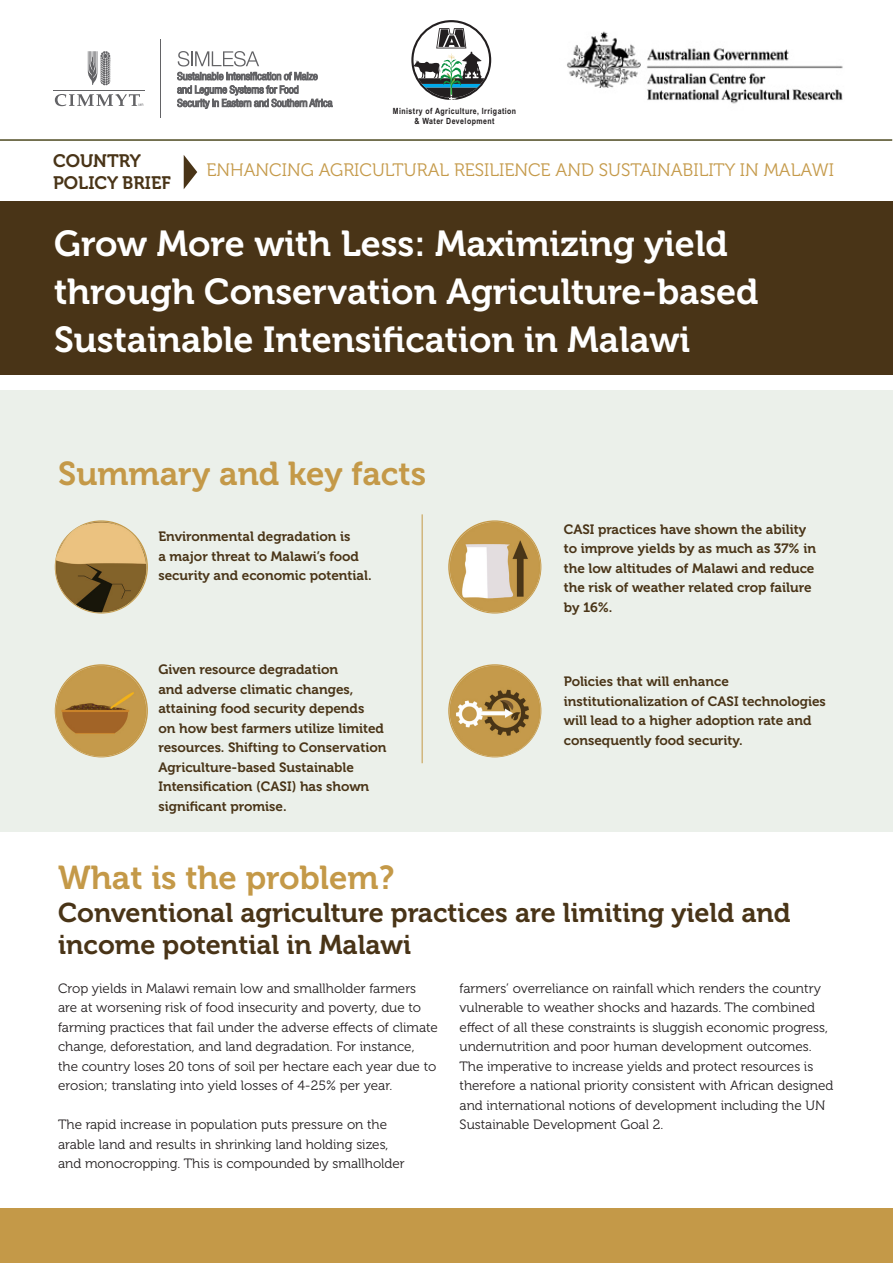
<style>
.page{position:relative;width:893px;height:1263px;background:#fff}
.page>*{position:absolute;margin:0;border:0;box-sizing:border-box;transform-origin:0 0}
.t1{font:36px/48px "Museo 700";color:#fff}
.t2{font:33px "Museo 700";color:#c49948}
.t3{font:27px/32.4px "Museo 700";color:#493417}
.t4{font:18px "Museo 300";color:#c59a4a}
.t5{font:18px/21.6px "Museo 700";color:#493417}
.t6{font:13.5px/19.5px "Museo 300";color:#231f20}
.t7{font:13.5px/19.5px "Museo 700";color:#493417}
.t8{font:700 8.55px/9.9px "Arial Narrow";letter-spacing:.05em;color:#231f20;text-align:center}
</style>
<div class="page">
<div style="left:0;top:390px;width:893px;height:441px;background:#ebf0ea"></div>
<div style="left:0;top:201px;width:893px;height:174px;background:#493417"></div>
<div style="left:0;top:1209px;width:893px;height:54px;background:#c49948"></div>
<img style="left:55px;top:520px;width:93px;height:93px;border-radius:47px">
<img style="left:55px;top:664px;width:93px;height:93px;border-radius:47px">
<img style="left:448px;top:520px;width:93px;height:93px;border-radius:47px">
<img style="left:448px;top:664px;width:93px;height:93px;border-radius:47px">
<hr style="left:422px;top:514px;width:1px;height:249px;background:#c49948">
<hr style="left:0;top:139px;width:892px;height:2px;background:#4d491f">
<img style="left:567px;top:31px;width:276px;height:73px">
<svg style="left:184px;top:155px;width:13px;height:34px"></svg>
<svg style="left:87px;top:51px;width:24px;height:34px"></svg>
<hr style="left:53px;top:90px;width:91px;height:1px;background:#636366">
<svg style="left:55px;top:94px;width:88px;height:12px"></svg>
<hr style="left:160px;top:39px;width:1px;height:79px;background:#636366">
<svg style="left:177px;top:51px;width:155px;height:58px"></svg>
<svg style="left:411px;top:20px;width:80px;height:80px"></svg>
<p class="t8" style="left:393px;top:105px;width:125px">Ministry of Agriculture, Irrigation &amp; Water Development</p>
<p class="t5" style="left:53px;top:150px;width:119px">COUNTRY<br>POLICY BRIEF</p>
<p class="t4" style="left:206px;top:160px;width:629px">ENHANCING AGRICULTURAL RESILIENCE AND SUSTAINABILITY IN MALAWI</p>
<p class="t1" style="left:54px;top:220px;width:706px">Grow More with Less: Maximizing yield through Conservation Agriculture-based<br>Sustainable Intensification in Malawi</p>
<p class="t2" style="left:58px;top:455px;width:370px">Summary and key facts</p>
<p class="t7" style="left:158px;top:527px;width:215px">Environmental degradation is<br>a major threat to Malawi’s food security and economic potential.</p>
<p class="t7" style="left:158px;top:660px;width:230px">Given resource degradation<br>and adverse climatic changes, attaining food security depends<br>on how best farmers utilize limited resources. Shifting to Conservation<br>Agriculture-based Sustainable<br>Intensification (CASI) has shown significant promise.</p>
<p class="t7" style="left:564px;top:519px;width:254px">CASI practices have shown the ability to improve yields by as much as 37% in the low altitudes of Malawi and reduce the risk of weather related crop failure by 16%.</p>
<p class="t7" style="left:564px;top:672px;width:264px">Policies that will enhance institutionalization of CASI technologies will lead to a higher adoption rate and consequently food security.</p>
<p class="t2" style="left:58px;top:860px;width:338px">What is the problem?</p>
<p class="t3" style="left:58px;top:896px;width:734px">Conventional agriculture practices are limiting yield and income potential in Malawi</p>
<p class="t6" style="left:58px;top:979px;width:381px">Crop yields in Malawi remain low and smallholder farmers are at worsening risk of food insecurity and poverty, due to farming practices that fail under the adverse effects of climate change, deforestation, and land degradation. For instance,<br>the country loses 20 tons of soil per hectare each year due to erosion; translating into yield losses of 4-25% per year.</p>
<p class="t6" style="left:58px;top:1115px;width:348px">The rapid increase in population puts pressure on the arable land and results in shrinking land holding sizes, and monocropping. This is compounded by smallholder</p>
<p class="t6" style="left:460px;top:979px;width:375px">farmers’ overreliance on rainfall which renders the country vulnerable to weather shocks and hazards. The combined effect of all these constraints is sluggish economic progress, undernutrition and poor human development outcomes.<br>The imperative to increase yields and protect resources is therefore a national priority consistent with African designed and international notions of development including the UN Sustainable Development Goal 2.</p>
</div>
